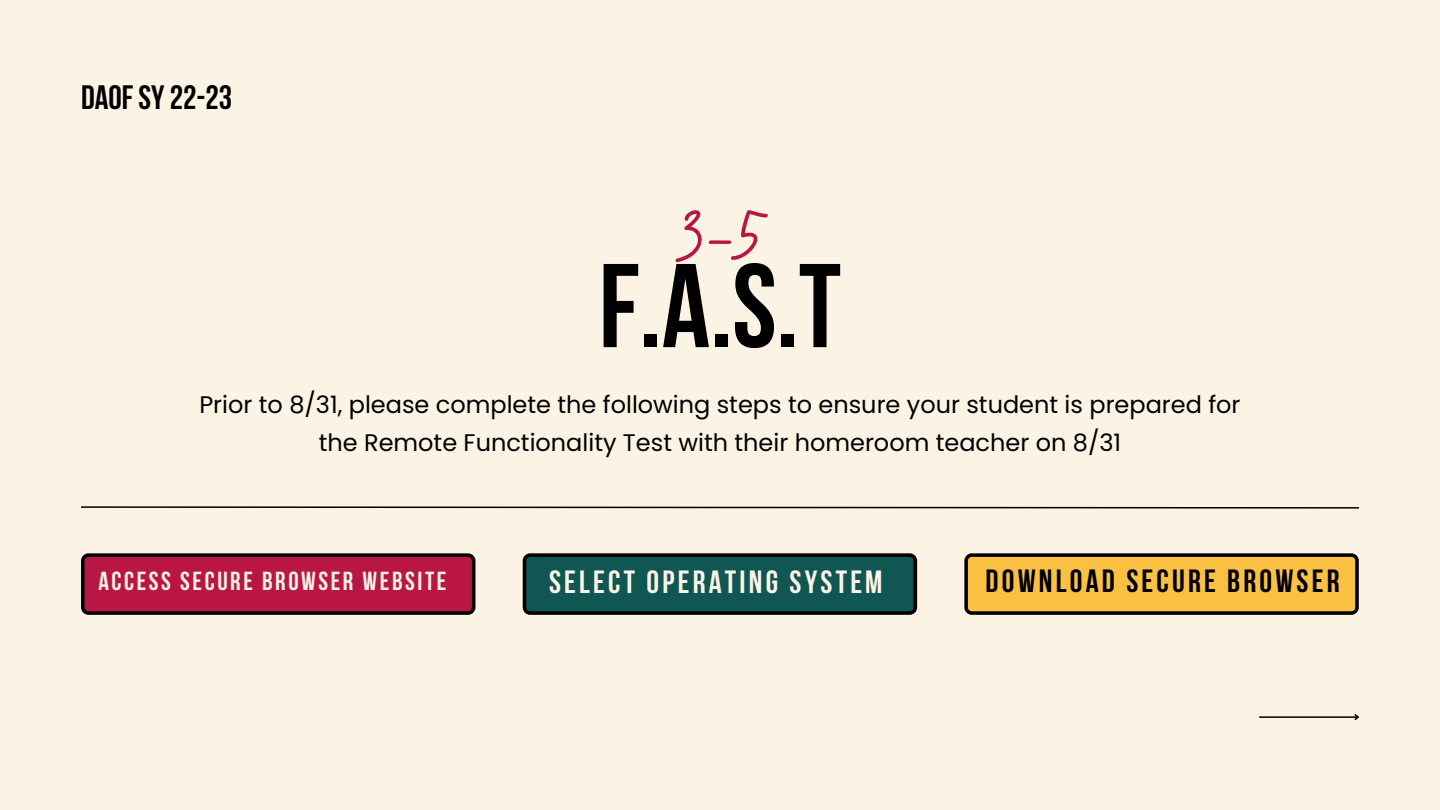
<style>
.page{position:relative;width:1440px;height:810px;background:#fbf3e4}
.page>*{position:absolute;margin:0;border:0;box-sizing:border-box;transform-origin:0 0}
.t1{font:700 118.8px "Bebas Neue";color:#000}
.t2{font:89.7px "Brittany Signature";color:#b91646}
.t3{font:700 33.7px "Bebas Neue";color:#000}
.t4{font:700 32px "Bebas Neue";letter-spacing:.1em;color:#fbf3e4}
.t5{font:700 32px "Bebas Neue";letter-spacing:.1em;color:#000}
.t6{font:700 26px "Bebas Neue";letter-spacing:.1em;color:#fbf3e4}
.t7{font:24px/38.2px "Poppins";color:#000;text-align:center}
</style>
<div class="page">
<hr style="left:1259px;top:716px;width:99px;height:2px;background:#000">
<svg style="left:1353px;top:714px;width:6px;height:6px"></svg>
<svg style="left:81px;top:506px;width:1278px;height:3px"></svg>
<svg style="left:523px;top:553px;width:394px;height:62px;background:#104c48"></svg>
<svg style="left:81px;top:553px;width:394px;height:62px;background:#a2153e"></svg>
<svg style="left:964px;top:553px;width:395px;height:62px;background:#d8a73a"></svg>
<h3 class="t3" style="left:81px;top:84px;width:153px">DAOFSY22-23</h3>
<h2 class="t2" style="left:679px;top:173px;width:85px">3-5</h2>
<h1 class="t1" style="left:599px;top:258px;width:244px">F.A.S.T</h1>
<p class="t7" style="left:199px;top:385px;width:1043px">Prior to 8/31, please complete the following steps to ensure your student is prepared for the Remote Functionality Test with their homeroom teacher on 8/31</p>
<p class="t6" style="left:98px;top:571px;width:350px">ACCESS SECURE BROWSER WEBSITE</p>
<h3 class="t4" style="left:549px;top:569px;width:335px">SELECT OPERATING SYSTEM</h3>
<h3 class="t5" style="left:986px;top:568px;width:355px">DOWNLOAD SECURE BROWSER</h3>
</div>
